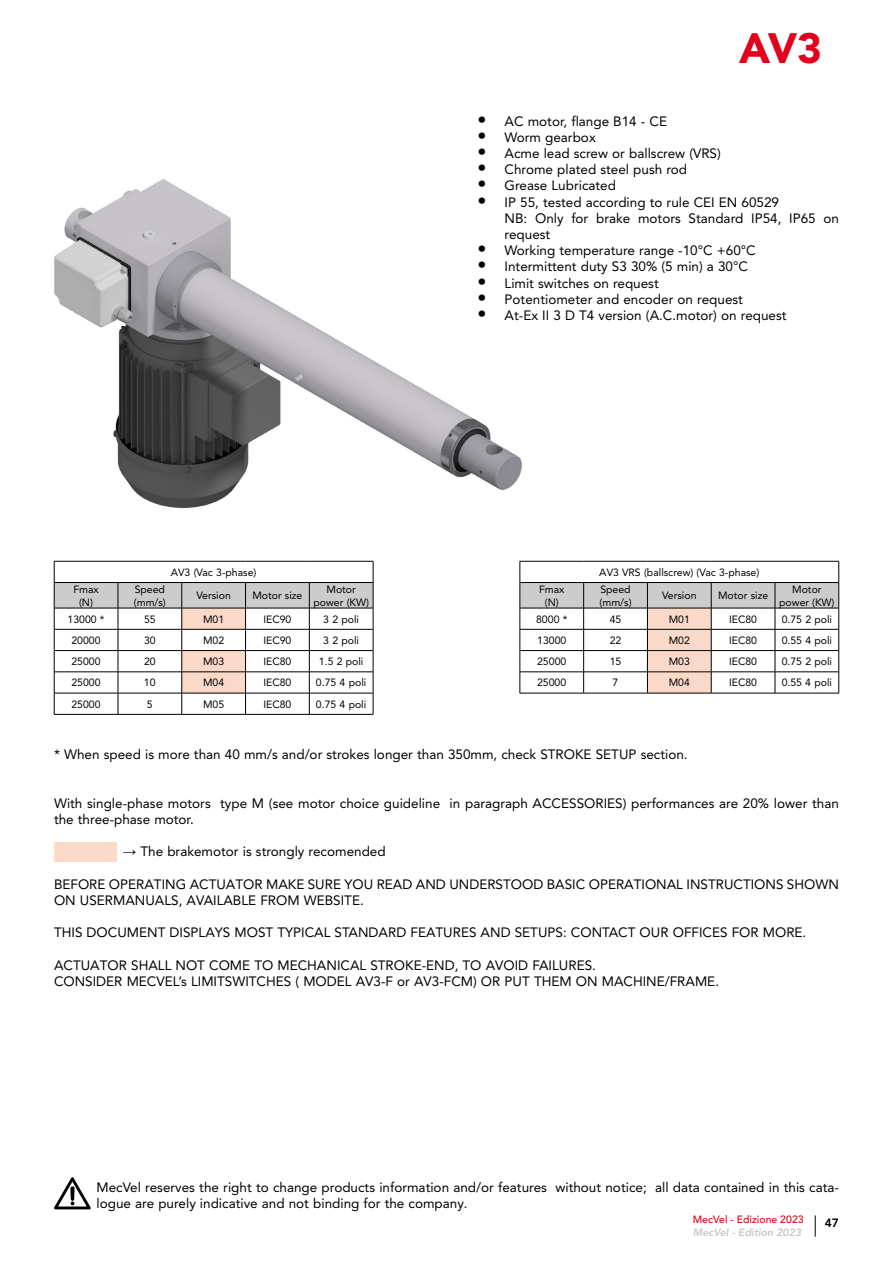
<style>
.page{position:relative;width:893px;height:1263px;background:#fff}
.page>*{position:absolute;margin:0;border:0;box-sizing:border-box;transform-origin:0 0}
.t1{font:900 42px "Avenir LT Pro";color:#e2001a}
.t2{font:13.5px/16.2px "Avenir LT Pro";color:#000}
.t3{font:800 12px "Avenir LT Pro";color:#000}
.t4{font:10.5px/12.6px "Avenir LT Pro";color:#000;text-align:center}
.t5{font:500 10.5px "Avenir LT Pro";color:#e2001a}
.t6{font:italic 800 10.5px "Avenir LT Pro";color:#c6c7c9}
.s1{font-size:18px}
.s2{font-family:"Times New Roman"}
</style>
<div class="page">
<svg style="left:815px;top:1215px;width:1px;height:22px"></svg>
<img style="left:54px;top:179px;width:468px;height:329px">
<svg style="left:54px;top:1177px;width:37px;height:32px"></svg>
<div style="left:70px;top:1186px;width:5px;height:15px;background:#000;border-radius:2px"></div>
<svg style="left:54px;top:561px;width:320px;height:153px"></svg>
<hr style="left:54px;top:714px;width:64px;height:1px;background:#000">
<hr style="left:118px;top:714px;width:64px;height:1px;background:#000">
<hr style="left:182px;top:714px;width:64px;height:1px;background:#000">
<hr style="left:246px;top:714px;width:63px;height:1px;background:#000">
<hr style="left:309px;top:714px;width:64px;height:1px;background:#000">
<hr style="left:520px;top:693px;width:63px;height:1px;background:#000">
<hr style="left:583px;top:693px;width:64px;height:1px;background:#000">
<hr style="left:647px;top:693px;width:64px;height:1px;background:#000">
<hr style="left:711px;top:693px;width:64px;height:1px;background:#000">
<hr style="left:775px;top:693px;width:64px;height:1px;background:#000">
<svg style="left:520px;top:561px;width:319px;height:132px"></svg>
<hr style="left:711px;top:650px;width:64px;height:1px;background:#000">
<div style="left:54px;top:842px;width:62px;height:20px;background:#fbdac9"></div>
<h1 class="t1" style="left:739px;top:23px;width:85px">AV3</h1>
<p class="t4" style="left:171px;top:566px;width:87px">AV3 (Vac 3-phase)</p>
<p class="t4" style="left:73px;top:583px;width:27px">Fmax (N)</p>
<p class="t4" style="left:134px;top:583px;width:34px;text-align:left">Speed (mm/s)</p>
<p class="t4" style="left:196px;top:589px;width:36px">Version</p>
<p class="t4" style="left:252px;top:589px;width:52px">Motor size</p>
<p class="t4" style="left:313px;top:583px;width:57px">Motor power (KW)</p>
<p class="t4" style="left:68px;top:613px;width:39px">13000 *</p>
<p class="t4" style="left:144px;top:613px;width:13px">55</p>
<p class="t4" style="left:203px;top:613px;width:23px">M01</p>
<p class="t4" style="left:263px;top:613px;width:30px">IEC90</p>
<p class="t4" style="left:323px;top:613px;width:37px">3 2 poli</p>
<p class="t4" style="left:71px;top:634px;width:31px">20000</p>
<p class="t4" style="left:144px;top:634px;width:13px">30</p>
<p class="t4" style="left:203px;top:634px;width:23px">M02</p>
<p class="t4" style="left:263px;top:634px;width:30px">IEC90</p>
<p class="t4" style="left:323px;top:634px;width:37px">3 2 poli</p>
<p class="t4" style="left:71px;top:655px;width:31px">25000</p>
<p class="t4" style="left:144px;top:655px;width:13px">20</p>
<p class="t4" style="left:203px;top:655px;width:23px">M03</p>
<p class="t4" style="left:263px;top:655px;width:30px">IEC80</p>
<p class="t4" style="left:319px;top:655px;width:46px">1.5 2 poli</p>
<p class="t4" style="left:71px;top:676px;width:31px">25000</p>
<p class="t4" style="left:144px;top:676px;width:13px">10</p>
<p class="t4" style="left:203px;top:676px;width:23px">M04</p>
<p class="t4" style="left:263px;top:676px;width:30px">IEC80</p>
<p class="t4" style="left:316px;top:676px;width:52px">0.75 4 poli</p>
<p class="t4" style="left:71px;top:698px;width:31px">25000</p>
<p class="t4" style="left:147px;top:698px;width:7px">5</p>
<p class="t4" style="left:203px;top:698px;width:23px">M05</p>
<p class="t4" style="left:263px;top:698px;width:30px">IEC80</p>
<p class="t4" style="left:316px;top:698px;width:52px">0.75 4 poli</p>
<p class="t2" style="left:478px;top:113px;width:191px"><span class="s1">•</span> AC motor, flange B14 - CE</p>
<p class="t2" style="left:478px;top:129px;width:120px"><span class="s1">•</span> Worm gearbox</p>
<p class="t2" style="left:478px;top:145px;width:245px"><span class="s1">•</span> Acme lead screw or ballscrew (VRS)</p>
<p class="t2" style="left:478px;top:161px;width:211px"><span class="s1">•</span> Chrome plated steel push rod</p>
<p class="t2" style="left:478px;top:177px;width:140px"><span class="s1">•</span> Grease Lubricated</p>
<p class="t2" style="left:505px;top:194px;width:336px;text-indent:-27px"><span class="s1">•</span> IP 55, tested according to rule CEI EN 60529<br>NB: Only for brake motors Standard IP54, IP65 on request</p>
<p class="t2" style="left:478px;top:242px;width:280px"><span class="s1">•</span> Working temperature range -10°C +60°C</p>
<p class="t2" style="left:478px;top:258px;width:272px"><span class="s1">•</span> Intermittent duty S3 30% (5 min) a 30°C</p>
<p class="t2" style="left:478px;top:275px;width:183px"><span class="s1">•</span> Limit switches on request</p>
<p class="t2" style="left:478px;top:291px;width:267px"><span class="s1">•</span> Potentiometer and encoder on request</p>
<p class="t2" style="left:478px;top:307px;width:310px"><span class="s1">•</span> At-Ex II 3 D T4 version (A.C.motor) on request</p>
<p class="t4" style="left:599px;top:566px;width:162px">AV3 VRS (ballscrew) (Vac 3-phase)</p>
<p class="t4" style="left:539px;top:583px;width:27px">Fmax (N)</p>
<p class="t4" style="left:599px;top:583px;width:34px;text-align:left">Speed (mm/s)</p>
<p class="t4" style="left:662px;top:589px;width:36px">Version</p>
<p class="t4" style="left:718px;top:589px;width:52px">Motor size</p>
<p class="t4" style="left:779px;top:583px;width:57px">Motor power (KW)</p>
<p class="t4" style="left:536px;top:613px;width:33px">8000 *</p>
<p class="t4" style="left:610px;top:613px;width:13px">45</p>
<p class="t4" style="left:669px;top:613px;width:23px">M01</p>
<p class="t4" style="left:729px;top:613px;width:30px">IEC80</p>
<p class="t4" style="left:782px;top:613px;width:52px">0.75 2 poli</p>
<p class="t4" style="left:537px;top:634px;width:31px">13000</p>
<p class="t4" style="left:610px;top:634px;width:13px">22</p>
<p class="t4" style="left:669px;top:634px;width:23px">M02</p>
<p class="t4" style="left:729px;top:634px;width:30px">IEC80</p>
<p class="t4" style="left:782px;top:634px;width:52px">0.55 4 poli</p>
<p class="t4" style="left:537px;top:655px;width:31px">25000</p>
<p class="t4" style="left:610px;top:655px;width:13px">15</p>
<p class="t4" style="left:669px;top:655px;width:23px">M03</p>
<p class="t4" style="left:729px;top:655px;width:30px">IEC80</p>
<p class="t4" style="left:782px;top:655px;width:52px">0.75 2 poli</p>
<p class="t4" style="left:537px;top:676px;width:31px">25000</p>
<p class="t4" style="left:613px;top:676px;width:7px">7</p>
<p class="t4" style="left:669px;top:676px;width:23px">M04</p>
<p class="t4" style="left:729px;top:676px;width:30px">IEC80</p>
<p class="t4" style="left:782px;top:676px;width:52px">0.55 4 poli</p>
<p class="t2" style="left:54px;top:746px;width:635px">* When speed is more than 40 mm/s and/or strokes longer than 350mm, check STROKE SETUP section.</p>
<p class="t2" style="left:54px;top:795px;width:786px">With single-phase motors type M (see motor choice guideline in paragraph ACCESSORIES) performances are 20% lower than the three-phase motor.</p>
<p class="t2" style="left:123px;top:843px;width:264px"><span class="s2">→</span> The brakemotor is strongly recomended</p>
<p class="t2" style="left:54px;top:876px;width:786px">BEFORE OPERATING ACTUATOR MAKE SURE YOU READ AND UNDERSTOOD BASIC OPERATIONAL INSTRUCTIONS SHOWN<br>ON USERMANUALS, AVAILABLE FROM WEBSITE.</p>
<p class="t2" style="left:54px;top:924px;width:754px">THIS DOCUMENT DISPLAYS MOST TYPICAL STANDARD FEATURES AND SETUPS: CONTACT OUR OFFICES FOR MORE.</p>
<p class="t2" style="left:54px;top:957px;width:667px">ACTUATOR SHALL NOT COME TO MECHANICAL STROKE-END, TO AVOID FAILURES.<br>CONSIDER MECVEL’s LIMITSWITCHES ( MODEL AV3-F or AV3-FCM) OR PUT THEM ON MACHINE/FRAME.</p>
<p class="t2" style="left:97px;top:1179px;width:744px">MecVel reserves the right to change products information and/or features without notice; all data contained in this cata&shy;logue are purely indicative and not binding for the company.</p>
<p class="t5" style="left:693px;top:1213px;width:113px">MecVel - Edizione 2023</p>
<p class="t6" style="left:693px;top:1226px;width:110px">MecVel - Edition 2023</p>
<p class="t3" style="left:825px;top:1216px;width:16px">47</p>
</div>
